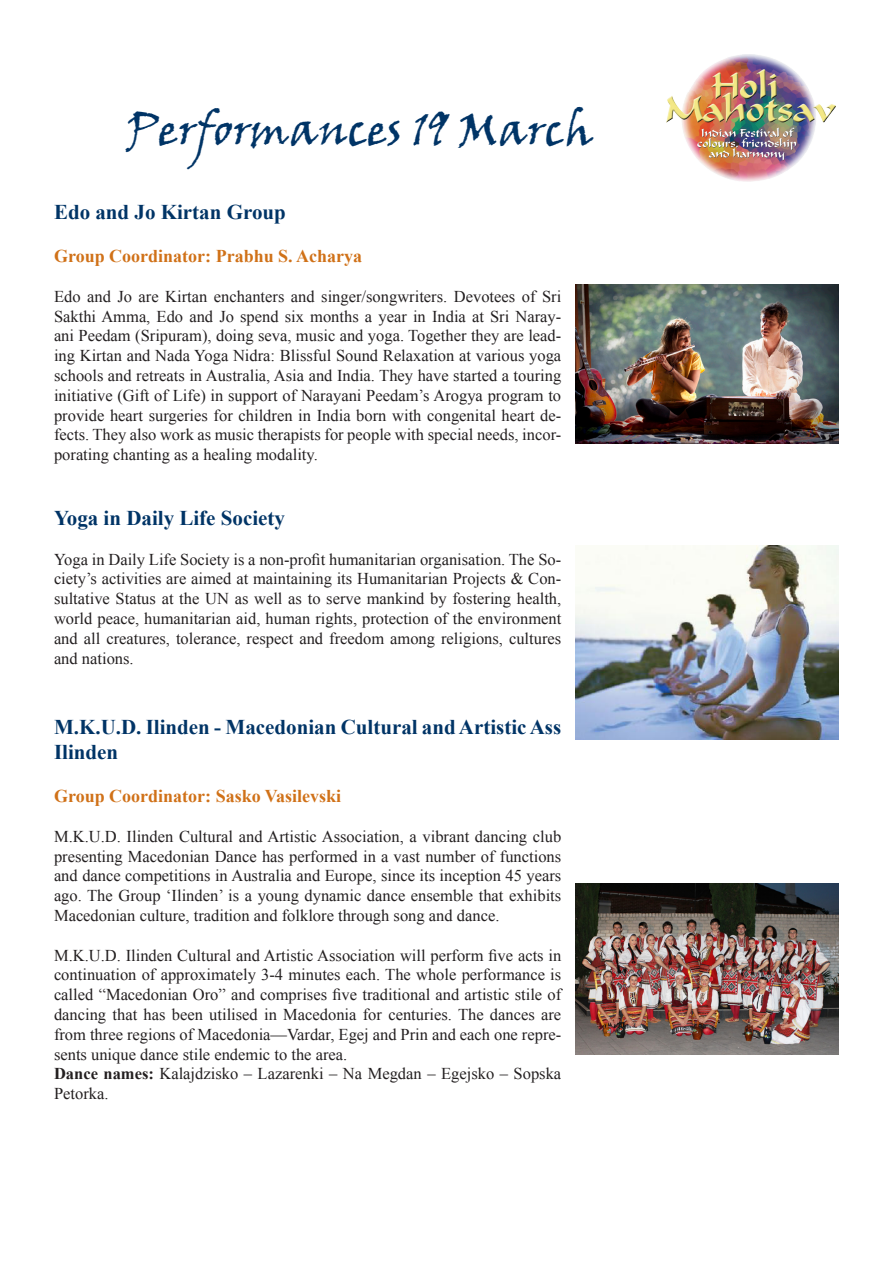
<style>
.page{position:relative;width:893px;height:1263px;background:#fff}
.page>*{position:absolute;margin:0;border:0;box-sizing:border-box;transform-origin:0 0}
.t1{font:45px "Viner Hand ITC";color:#003466}
.t2{font:700 21px/25.2px "Times New Roman";color:#003466}
.t3{font:700 18px "Times New Roman";color:#d07118}
.t4{font:16.5px/19.8px "Times New Roman";color:#231f20;text-align:justify}
.s1{font-weight:700}
</style>
<div class="page">
<img style="left:666px;top:54px;width:170px;height:128px">
<img style="left:575px;top:284px;width:264px;height:159px">
<img style="left:575px;top:546px;width:264px;height:194px">
<img style="left:575px;top:883px;width:264px;height:171px">
<p class="t1" style="left:126px;top:101px;width:469px">Performances 19 March</p>
<p class="t2" style="left:54px;top:199px;width:233px">Edo and Jo Kirtan Group</p>
<p class="t3" style="left:54px;top:244px;width:310px">Group Coordinator: Prabhu S. Acharya</p>
<p class="t4" style="left:54px;top:286px;width:509px">Edo and Jo are Kirtan enchanters and singer/songwriters. Devotees of Sri Sakthi Amma, Edo and Jo spend six months a year in India at Sri Naray&shy;ani Peedam (Sripuram), doing seva, music and yoga. Together they are lead&shy;ing Kirtan and Nada Yoga Nidra: Blissful Sound Relaxation at various yoga schools and retreats in Australia, Asia and India. They have started a touring initiative (Gift of Life) in support of Narayani Peedam’s Arogya program to provide heart surgeries for children in India born with congenital heart de&shy;fects. They also work as music therapists for people with special needs, incor&shy;porating chanting as a healing modality.</p>
<p class="t2" style="left:54px;top:505px;width:232px">Yoga in Daily Life Society</p>
<p class="t4" style="left:54px;top:549px;width:509px">Yoga in Daily Life Society is a non-profit humanitarian organisation. The So&shy;ciety’s activities are aimed at maintaining its Humanitarian Projects &amp; Con&shy;sultative Status at the UN as well as to serve mankind by fostering health, world peace, humanitarian aid, human rights, protection of the environment and all creatures, tolerance, respect and freedom among religions, cultures and nations.</p>
<p class="t2" style="left:54px;top:714px;width:509px">M.K.U.D. Ilinden - Macedonian Cultural and Artistic Ass<br>Ilinden</p>
<p class="t3" style="left:54px;top:784px;width:289px">Group Coordinator: Sasko Vasilevski</p>
<p class="t4" style="left:54px;top:826px;width:509px">M.K.U.D. Ilinden Cultural and Artistic Association, a vibrant dancing club presenting Macedonian Dance has performed in a vast number of functions and dance competitions in Australia and Europe, since its inception 45 years ago. The Group ‘Ilinden’ is a young dynamic dance ensemble that exhibits Macedonian culture, tradition and folklore through song and dance.</p>
<p class="t4" style="left:54px;top:945px;width:509px">M.K.U.D. Ilinden Cultural and Artistic Association will perform five acts in continuation of approximately 3-4 minutes each. The whole performance is called “Macedonian Oro” and comprises five traditional and artistic stile of dancing that has been utilised in Macedonia for centuries. The dances are from three regions of Macedonia—Vardar, Egej and Prin and each one repre&shy;sents unique dance stile endemic to the area.</p>
<p class="t4" style="left:54px;top:1064px;width:509px"><span class="s1">Dance names:</span> Kalajdzisko – Lazarenki – Na Megdan – Egejsko – Sopska<br>Petorka.</p>
</div>
